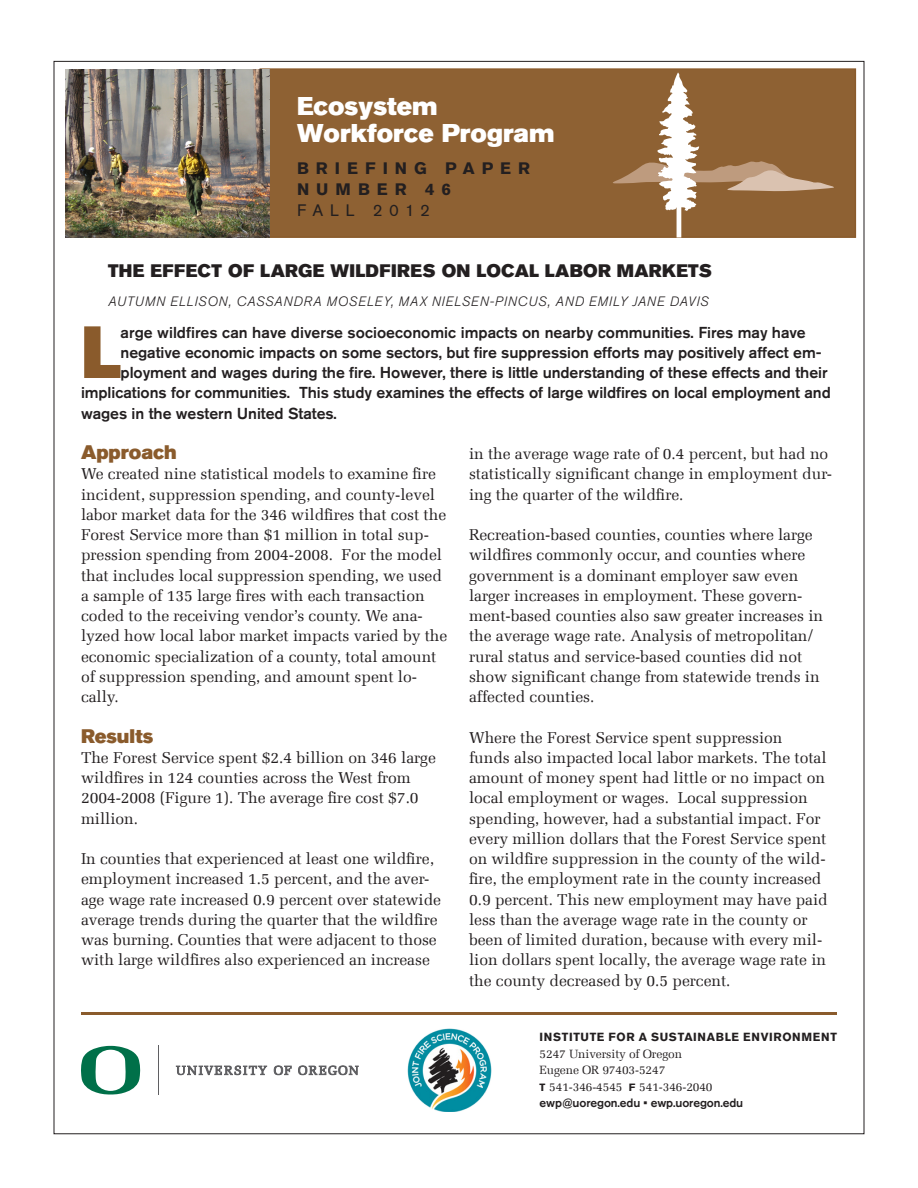
<style>
.page{position:relative;width:918px;height:1188px;background:#fff}
.page>*{position:absolute;margin:0;border:0;box-sizing:border-box;transform-origin:0 0}
._3_intro{font:73.05px "Akzidenz Grotesk BQ Super";color:#8a5b2c}
.t1{font:25.5px/27px "Akzidenz Grotesk BQ Super";color:#fff}
._6_subhead_1{font:19.5px "Akzidenz Grotesk BQ Super";letter-spacing:-.005em;color:#8a5b2c}
._1_main_head{font:18px "Akzidenz Grotesk BQ Super";letter-spacing:.015em;color:#231f20}
.t2{font:700 16.5px "Akzidenz Grotesk BQ";letter-spacing:.415em;color:#231f20}
.t3{font:16.5px "Akzidenz Grotesk BQ";letter-spacing:.38em;color:#231f20}
._4_body_text{font:15.75px/20.2px "Melior";letter-spacing:-.005em;color:#231f20}
._3_intro-2{font:500 15.75px "Akzidenz Grotesk BQ";letter-spacing:-.005em;color:#231f20}
._2_byline{font:italic 300 13.5px "Akzidenz Grotesk BQ";letter-spacing:.055em;color:#231f20}
.t4{font:12px/16.5px "Melior";letter-spacing:-.01em;color:#231f20}
.t5{font:500 12px "Akzidenz Grotesk BQ";letter-spacing:-.01em;color:#231f20}
.t6{font:700 11.7px "Akzidenz Grotesk BQ";letter-spacing:.055em;color:#231f20}
.s1{font-family:"Akzidenz Grotesk BQ";font-weight:700;font-size:10.5px}
</style>
<div class="page">
<div style="left:260px;top:68px;width:596px;height:170px;background:#8e6133;border:2px solid #8a5b2c"></div>
<svg style="left:611px;top:73px;width:224px;height:164px"></svg>
<svg style="left:176px;top:1066px;width:182px;height:9px"></svg>
<svg style="left:81px;top:1046px;width:59px;height:49px"></svg>
<hr style="left:159px;top:1046px;width:1px;height:49px;background:#5f5f62">
<hr style="left:81px;top:1012px;width:756px;height:3px;background:#8a5b2c">
<img style="left:65px;top:69px;width:205px;height:168px">
<img style="left:408px;top:1028px;width:84px;height:84px">
<h2 class="t1" style="left:297px;top:93px;width:259px">Ecosystem<br>Workforce Program</h2>
<p class="t2" style="left:297px;top:158px;width:235px">BRIEFING PAPER</p>
<p class="t2" style="left:297px;top:179px;width:156px">NUMBER 46</p>
<p class="t3" style="left:297px;top:200px;width:135px">FALL 2012</p>
<p class="_1_main_head" style="left:108px;top:260px;width:605px">THE EFFECT OF LARGE WILDFIRES ON LOCAL LABOR MARKETS</p>
<p class="_2_byline" style="left:108px;top:294px;width:602px">AUTUMN ELLISON, CASSANDRA MOSELEY, MAX NIELSEN-PINCUS, AND EMILY JANE DAVIS</p>
<p class="_3_intro" style="left:81px;top:310px;width:41px">L</p>
<p class="_3_intro-2" style="left:121px;top:322px;width:687px">arge wildfires can have diverse socioeconomic impacts on nearby communities. Fires may have</p>
<p class="_3_intro-2" style="left:121px;top:343px;width:702px">negative economic impacts on some sectors, but fire suppression efforts may positively affect em-</p>
<p class="_3_intro-2" style="left:121px;top:363px;width:709px">ployment and wages during the fire. However, there is little understanding of these effects and their</p>
<p class="_3_intro-2" style="left:81px;top:383px;width:751px">implications for communities. This study examines the effects of large wildfires on local employment and</p>
<p class="_3_intro-2" style="left:81px;top:403px;width:257px">wages in the western United States.</p>
<p class="_6_subhead_1" style="left:81px;top:441px;width:97px">Approach</p>
<p class="_4_body_text" style="left:469px;top:444px;width:364px">in the average wage rate of 0.4 percent, but had no statistically significant change in employment dur&shy;ing the quarter of the wildfire.</p>
<p class="_4_body_text" style="left:469px;top:525px;width:356px">Recreation-based counties, counties where large wildfires commonly occur, and counties where government is a dominant employer saw even larger increases in employment. These govern&shy;ment-based counties also saw greater increases in the average wage rate. Analysis of metropolitan/ rural status and service-based counties did not show significant change from statewide trends in affected counties.</p>
<p class="_4_body_text" style="left:469px;top:727px;width:360px">Where the Forest Service spent suppression<br>funds also impacted local labor markets. The total amount of money spent had little or no impact on local employment or wages. Local suppression spending, however, had a substantial impact. For every million dollars that the Forest Service spent on wildfire suppression in the county of the wild&shy;fire, the employment rate in the county increased 0.9 percent. This new employment may have paid less than the average wage rate in the county or been of limited duration, because with every mil&shy;lion dollars spent locally, the average wage rate in the county decreased by 0.5 percent.</p>
<p class="_4_body_text" style="left:81px;top:464px;width:368px">We created nine statistical models to examine fire incident, suppression spending, and county-level labor market data for the 346 wildfires that cost the Forest Service more than $1 million in total sup&shy;pression spending from 2004-2008. For the model that includes local suppression spending, we used a sample of 135 large fires with each transaction coded to the receiving vendor’s county. We ana&shy;lyzed how local labor market impacts varied by the economic specialization of a county, total amount of suppression spending, and amount spent lo&shy;cally.</p>
<p class="_6_subhead_1" style="left:81px;top:724px;width:74px">Results</p>
<p class="_4_body_text" style="left:81px;top:747px;width:356px">The Forest Service spent $2.4 billion on 346 large wildfires in 124 counties across the West from 2004-2008 (Figure 1). The average fire cost $7.0 million.</p>
<p class="_4_body_text" style="left:81px;top:849px;width:362px">In counties that experienced at least one wildfire, employment increased 1.5 percent, and the aver&shy;age wage rate increased 0.9 percent over statewide average trends during the quarter that the wildfire was burning. Counties that were adjacent to those with large wildfires also experienced an increase</p>
<p class="t6" style="left:540px;top:1030px;width:299px">INSTITUTE FOR A SUSTAINABLE ENVIRONMENT</p>
<p class="t4" style="left:540px;top:1045px;width:175px">5247 University of Oregon<br>Eugene OR 97403-5247<br><span class="s1">T</span> 541-346-4545 <span class="s1">F</span> 541-346-2040</p>
<p class="t5" style="left:540px;top:1096px;width:205px">ewp@uoregon.edu • ewp.uoregon.edu</p>
</div>
